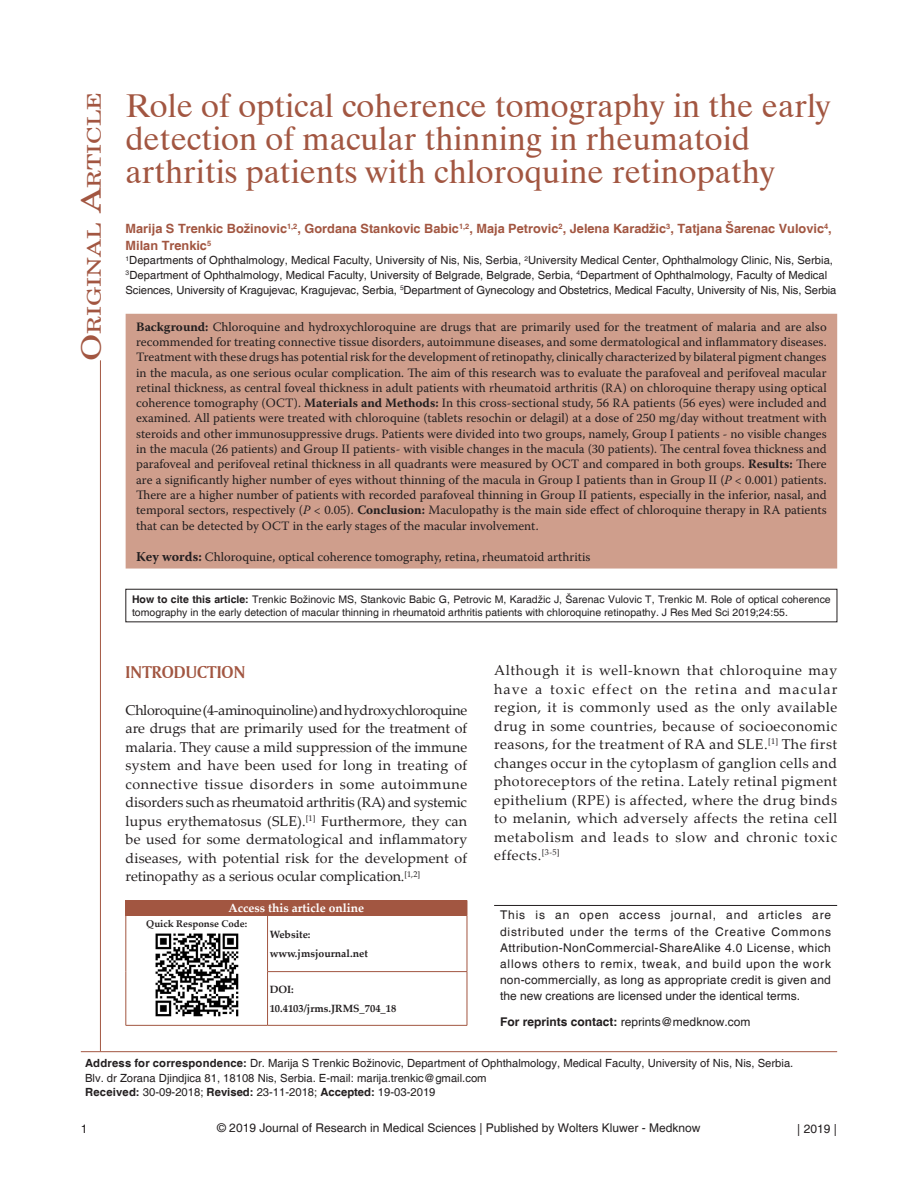
<style>
.page{position:relative;width:918px;height:1188px;background:#fff}
.page>*{position:absolute;margin:0;border:0;box-sizing:border-box;transform-origin:0 0}
.AT{font:33px/33px "Dutch 801 BT";color:#a25641}
.AH{font:18.9px "New Century Schlbk";color:#a25641;scale:1.3 1}
.t1{font:18px "Amerigo BT Bold A";color:#a25641}
.TX{font:14.25px/18.6px "Palatino Linotype";letter-spacing:.02em;color:#231f20;text-align:justify}
.ABS{font:12.75px/15.3px "Warnock Pro";color:#231f20;text-align:justify}
.AU{font:700 12.75px/16.5px "Helvetica";color:#a25641}
.KWD{font:12.75px "Warnock Pro";color:#231f20}
.C{font:12px/16.2px "Helvetica";color:#231f20;text-align:justify}
.AAO{font:700 12px "Palatino Linotype";color:#fff}
.AFF{font:11.25px/14.7px "Helvetica";color:#231f20}
.ADD{font:11.25px/14.5px "Helvetica";color:#231f20}
.HIS{font:11.25px "Helvetica";color:#231f20}
.HTC{font:10.5px/12.6px "Helvetica";color:#231f20}
.Web{font:700 10.5px/18.5px "Palatino Linotype";color:#231f20}
.QRC{font:700 9.75px "Palatino Linotype";color:#231f20}
.s1{font-size:27px}
.s2{font-weight:700}
.s3{font-style:italic}
.s4{font-weight:700;font-size:13.5px}
</style>
<div class="page">
<hr style="left:81px;top:1051px;width:756px;height:1px;background:#a25641">
<hr style="left:100px;top:360px;width:1px;height:691px;background:#a25641">
<div style="left:126px;top:900px;width:341px;height:15px;background:#a25641"></div>
<svg style="left:467px;top:900px;width:1px;height:15px"></svg>
<hr style="left:126px;top:916px;width:1px;height:56px;background:#a25641">
<hr style="left:126px;top:972px;width:1px;height:53px;background:#a25641">
<hr style="left:126px;top:915px;width:142px;height:1px;background:#a25641">
<hr style="left:267px;top:916px;width:1px;height:55px;background:#a25641">
<hr style="left:268px;top:915px;width:199px;height:1px;background:#a25641">
<hr style="left:467px;top:916px;width:1px;height:55px;background:#a25641">
<hr style="left:126px;top:1025px;width:142px;height:1px;background:#a25641">
<hr style="left:267px;top:972px;width:1px;height:53px;background:#a25641">
<hr style="left:267px;top:971px;width:200px;height:1px;background:#a25641">
<hr style="left:467px;top:972px;width:1px;height:53px;background:#a25641">
<hr style="left:268px;top:1025px;width:199px;height:1px;background:#a25641">
<img style="left:155px;top:933px;width:84px;height:84px">
<div style="left:126px;top:315px;width:710px;height:253px;background:#cf9e8c"></div>
<div style="left:126px;top:314px;width:711px;height:255px;border:2px solid #cf9e8c"></div>
<div style="left:126px;top:589px;width:711px;height:33px;border:1px solid #231f20"></div>
<hr style="left:494px;top:905px;width:343px;height:1px;background:#231f20">
<p class="AH" style="left:83px;top:361px;width:209px;rotate:-90deg"><span class="s1">O</span>riginal <span class="s1">A</span>rticle</p>
<p class="AT" style="left:126px;top:88px;width:707px">Role of optical coherence tomography in the early detection of macular thinning in rheumatoid arthritis patients with chloroquine retinopathy</p>
<p class="AU" style="left:126px;top:221px;width:708px">Marija S Trenkic Božinovic<sup>1,2</sup>, Gordana Stankovic Babic<sup>1,2</sup>, Maja Petrovic<sup>2</sup>, Jelena Karadžic<sup>3</sup>, Tatjana Šarenac Vulovic<sup>4</sup>,<br>Milan Trenkic<sup>5</sup></p>
<p class="AFF" style="left:126px;top:253px;width:712px"><sup>1</sup>Departments of Ophthalmology, Medical Faculty, University of Nis, Nis, Serbia, <sup>2</sup>University Medical Center, Ophthalmology Clinic, Nis, Serbia,<br><sup>3</sup>Department of Ophthalmology, Medical Faculty, University of Belgrade, Belgrade, Serbia, <sup>4</sup>Department of Ophthalmology, Faculty of Medical<br>Sciences, University of Kragujevac, Kragujevac, Serbia, <sup>5</sup>Department of Gynecology and Obstetrics, Medical Faculty, University of Nis, Nis, Serbia</p>
<p class="ABS" style="left:136px;top:319px;width:692px"><span class="s2">Background:</span> Chloroquine and hydroxychloroquine are drugs that are primarily used for the treatment of malaria and are also recommended for treating connective tissue disorders, autoimmune diseases, and some dermatological and inflammatory diseases.<br>Treatment with these drugs has potential risk for the development of retinopathy, clinically characterized by bilateral pigment changes in the macula, as one serious ocular complication. The aim of this research was to evaluate the parafoveal and perifoveal macular retinal thickness, as central foveal thickness in adult patients with rheumatoid arthritis (RA) on chloroquine therapy using optical coherence tomography (OCT). <span class="s2">Materials and Methods:</span> In this cross‑sectional study, 56 RA patients (56 eyes) were included and examined. All patients were treated with chloroquine (tablets resochin or delagil) at a dose of 250 mg/day without treatment with steroids and other immunosuppressive drugs. Patients were divided into two groups, namely, Group I patients ‑ no visible changes in the macula (26 patients) and Group II patients‑ with visible changes in the macula (30 patients). The central fovea thickness and parafoveal and perifoveal retinal thickness in all quadrants were measured by OCT and compared in both groups. <span class="s2">Results:</span> There are a significantly higher number of eyes without thinning of the macula in Group I patients than in Group II (<span class="s3">P</span> &lt; 0.001) patients.<br>There are a higher number of patients with recorded parafoveal thinning in Group II patients, especially in the inferior, nasal, and temporal sectors, respectively (<span class="s3">P</span> &lt; 0.05). <span class="s2">Conclusion:</span> Maculopathy is the main side effect of chloroquine therapy in RA patients that can be detected by OCT in the early stages of the macular involvement.</p>
<p class="KWD" style="left:136px;top:549px;width:456px"><span class="s4">Key words:</span> Chloroquine, optical coherence tomography, retina, rheumatoid arthritis</p>
<p class="HTC" style="left:132px;top:593px;width:700px"><span class="s2">How to cite this article:</span> Trenkic Božinovic MS, Stankovic Babic G, Petrovic M, Karadžic J, Šarenac Vulovic T, Trenkic M. Role of optical coherence tomography in the early detection of macular thinning in rheumatoid arthritis patients with chloroquine retinopathy. J Res Med Sci 2019;24:55.</p>
<h1 class="t1" style="left:126px;top:661px;width:121px">INTRODUCTION</h1>
<p class="TX" style="left:126px;top:700px;width:343px">Chloroquine (4-aminoquinoline) and hydroxychloroquine are drugs that are primarily used for the treatment of malaria. They cause a mild suppression of the immune system and have been used for long in treating of connective tissue disorders in some autoimmune disorders such as rheumatoid arthritis (RA) and systemic lupus erythematosus (SLE).<sup>[1]</sup> Furthermore, they can be used for some dermatological and inflammatory diseases, with potential risk for the development of retinopathy as a serious ocular complication.<sup>[1,2]</sup></p>
<p class="AAO" style="left:229px;top:900px;width:137px">Access this article online</p>
<p class="QRC" style="left:146px;top:917px;width:102px">Quick Response Code:</p>
<p class="Web" style="left:270px;top:925px;width:100px">Website: www.jmsjournal.net</p>
<p class="Web" style="left:270px;top:980px;width:128px">DOI:<br>10.4103/jrms.JRMS_704_18</p>
<p class="TX" style="left:494px;top:660px;width:345px">Although it is well‑known that chloroquine may have a toxic effect on the retina and macular region, it is commonly used as the only available drug in some countries, because of socioeconomic reasons, for the treatment of RA and SLE.<sup>[1]</sup> The first changes occur in the cytoplasm of ganglion cells and photoreceptors of the retina. Lately retinal pigment epithelium (RPE) is affected, where the drug binds to melanin, which adversely affects the retina cell metabolism and leads to slow and chronic toxic effects.<sup>[3‑5]</sup></p>
<p class="C" style="left:500px;top:907px;width:333px">This is an open access journal, and articles are distributed under the terms of the Creative Commons Attribution‑NonCommercial‑ShareAlike 4.0 License, which allows others to remix, tweak, and build upon the work non‑commercially, as long as appropriate credit is given and the new creations are licensed under the identical terms.</p>
<p class="C" style="left:500px;top:1014px;width:252px"><span class="s2">For reprints contact:</span> reprints@medknow.com</p>
<p class="ADD" style="left:85px;top:1056px;width:710px"><span class="s2">Address for correspondence:</span> Dr. Marija S Trenkic Božinovic, Department of Ophthalmology, Medical Faculty, University of Nis, Nis, Serbia.<br>Blv. dr Zorana Djindjica 81, 18108 Nis, Serbia. E‑mail: marija.trenkic@gmail.com</p>
<p class="HIS" style="left:85px;top:1086px;width:352px"><span class="s2">Received:</span> 30‑09‑2018; <span class="s2">Revised:</span> 23‑11‑2018; <span class="s2">Accepted:</span> 19-03-2019</p>
<p class="C" style="left:81px;top:1122px;width:8px">1</p>
<p class="C" style="left:217px;top:1121px;width:485px">© 2019 Journal of Research in Medical Sciences | Published by Wolters Kluwer - Medknow</p>
<p class="C" style="left:797px;top:1121px;width:41px">| 2019 |</p>
</div>
